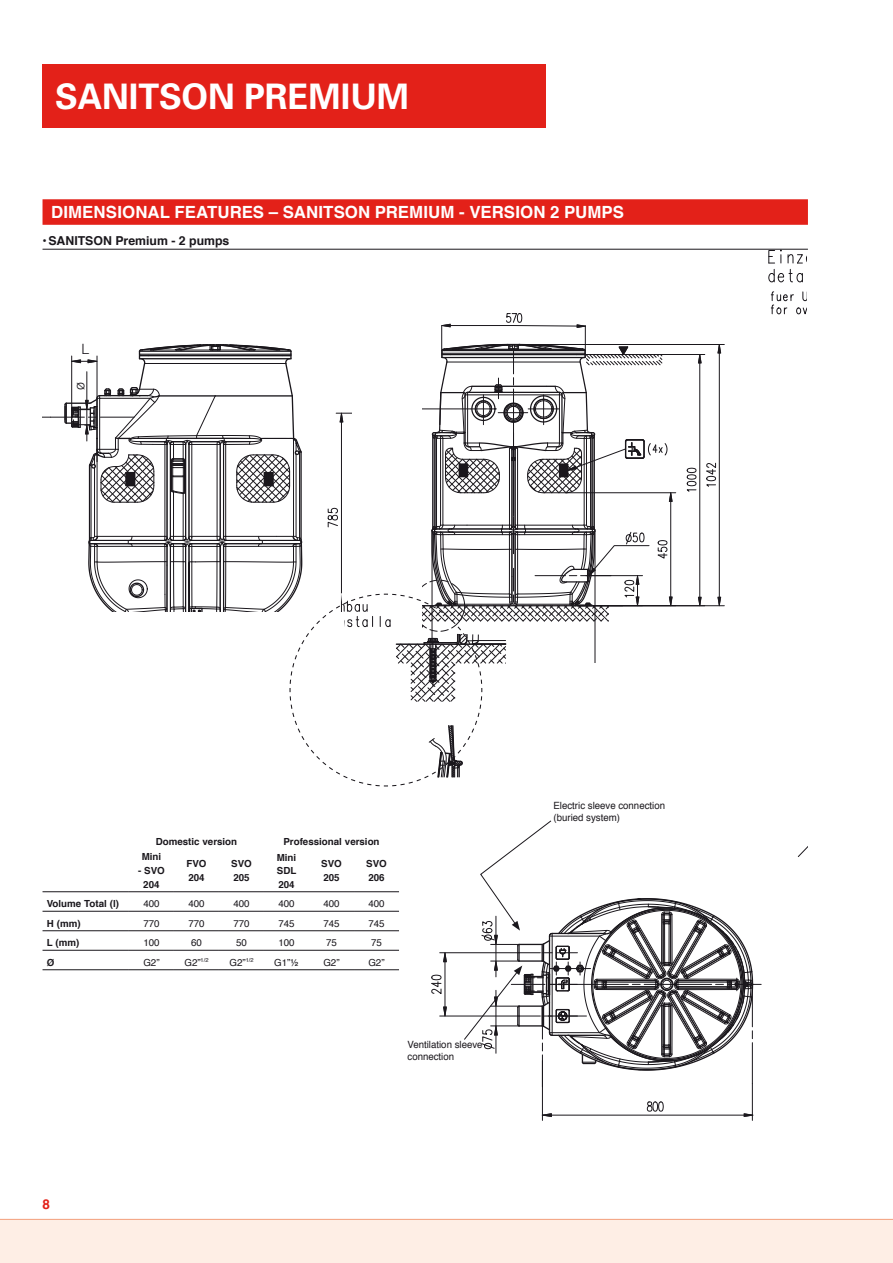
<style>
.page{position:relative;width:893px;height:1263px;background:#fff}
.page>*{position:absolute;margin:0;border:0;box-sizing:border-box;transform-origin:0 0}
.t1{font:700 35.25px "Univers";color:#fff}
.t2{font:700 16.8px "Helvetica";letter-spacing:.005em;color:#fff}
.t3{font:300 14.1px "Helvetica";color:#1a171c}
.t4{font:700 13.5px "Helvetica";color:#e32119}
.t5{font:700 12.3px "Helvetica";color:#1a171c}
.t6{font:9.9px/12px "Helvetica";color:#1a171c}
.t7{font:700 9.75px/13.5px "Helvetica";color:#1a171c}
.t8{font:9.75px "Helvetica";color:#1a171c}
</style>
<div class="page">
<hr style="left:51px;top:417px;width:33px;height:1px;background:#1a171c">
<hr style="left:727px;top:984px;width:34px;height:1px;background:#1a171c">
<svg style="left:797px;top:846px;width:11px;height:11px"></svg>
<hr style="left:752px;top:1084px;width:1px;height:36px;background:#1a171c">
<hr style="left:542px;top:1060px;width:1px;height:60px;background:#1a171c">
<hr style="left:542px;top:1115px;width:211px;height:1px;background:#1a171c">
<svg style="left:542px;top:1113px;width:10px;height:4px"></svg>
<hr style="left:440px;top:952px;width:79px;height:1px;background:#1a171c">
<hr style="left:440px;top:1016px;width:79px;height:1px;background:#1a171c">
<hr style="left:445px;top:953px;width:1px;height:63px;background:#1a171c">
<svg style="left:443px;top:953px;width:3px;height:9px"></svg>
<svg style="left:443px;top:1006px;width:3px;height:10px"></svg>
<svg style="left:647px;top:1101px;width:17px;height:11px"></svg>
<svg style="left:432px;top:974px;width:10px;height:20px"></svg>
<hr style="left:752px;top:1043px;width:1px;height:41px;background:#1a171c">
<svg style="left:422px;top:248px;width:384px;height:359px"></svg>
<svg style="left:771px;top:291px;width:35px;height:25px"></svg>
<hr style="left:575px;top:605px;width:149px;height:1px;background:#1a171c">
<hr style="left:519px;top:344px;width:205px;height:1px;background:#1a171c">
<hr style="left:719px;top:344px;width:1px;height:262px;background:#1a171c">
<svg style="left:718px;top:597px;width:3px;height:9px"></svg>
<svg style="left:718px;top:345px;width:3px;height:9px"></svg>
<hr style="left:441px;top:326px;width:1px;height:31px;background:#1a171c">
<hr style="left:585px;top:326px;width:1px;height:31px;background:#1a171c">
<svg style="left:705px;top:463px;width:11px;height:24px"></svg>
<svg style="left:441px;top:313px;width:145px;height:15px"></svg>
<hr style="left:584px;top:354px;width:121px;height:1px;background:#1a171c">
<hr style="left:699px;top:354px;width:1px;height:252px;background:#1a171c">
<svg style="left:698px;top:355px;width:3px;height:9px"></svg>
<svg style="left:698px;top:597px;width:3px;height:9px"></svg>
<svg style="left:685px;top:468px;width:12px;height:24px"></svg>
<svg style="left:768px;top:250px;width:39px;height:32px"></svg>
<hr style="left:566px;top:492px;width:110px;height:1px;background:#1a171c">
<svg style="left:64px;top:343px;width:608px;height:444px"></svg>
<svg style="left:463px;top:820px;width:291px;height:251px"></svg>
<hr style="left:43px;top:891px;width:86px;height:1px;background:#1a171c">
<hr style="left:129px;top:891px;width:45px;height:1px;background:#1a171c">
<hr style="left:174px;top:891px;width:45px;height:1px;background:#1a171c">
<hr style="left:219px;top:891px;width:45px;height:1px;background:#1a171c">
<hr style="left:264px;top:891px;width:45px;height:1px;background:#1a171c">
<hr style="left:309px;top:891px;width:45px;height:1px;background:#1a171c">
<hr style="left:354px;top:891px;width:45px;height:1px;background:#1a171c">
<hr style="left:43px;top:911px;width:86px;height:1px;background:#1a171c">
<hr style="left:129px;top:911px;width:45px;height:1px;background:#1a171c">
<hr style="left:174px;top:911px;width:45px;height:1px;background:#1a171c">
<hr style="left:219px;top:911px;width:45px;height:1px;background:#1a171c">
<hr style="left:264px;top:911px;width:45px;height:1px;background:#1a171c">
<hr style="left:309px;top:911px;width:45px;height:1px;background:#1a171c">
<hr style="left:354px;top:911px;width:45px;height:1px;background:#1a171c">
<hr style="left:43px;top:930px;width:86px;height:1px;background:#1a171c">
<hr style="left:129px;top:930px;width:45px;height:1px;background:#1a171c">
<hr style="left:174px;top:930px;width:45px;height:1px;background:#1a171c">
<hr style="left:219px;top:930px;width:45px;height:1px;background:#1a171c">
<hr style="left:264px;top:930px;width:45px;height:1px;background:#1a171c">
<hr style="left:309px;top:930px;width:45px;height:1px;background:#1a171c">
<hr style="left:354px;top:930px;width:45px;height:1px;background:#1a171c">
<hr style="left:43px;top:950px;width:86px;height:1px;background:#1a171c">
<hr style="left:129px;top:950px;width:45px;height:1px;background:#1a171c">
<hr style="left:174px;top:950px;width:45px;height:1px;background:#1a171c">
<hr style="left:219px;top:950px;width:45px;height:1px;background:#1a171c">
<hr style="left:264px;top:950px;width:45px;height:1px;background:#1a171c">
<hr style="left:309px;top:950px;width:45px;height:1px;background:#1a171c">
<hr style="left:354px;top:950px;width:45px;height:1px;background:#1a171c">
<hr style="left:43px;top:969px;width:86px;height:1px;background:#1a171c">
<hr style="left:129px;top:969px;width:45px;height:1px;background:#1a171c">
<hr style="left:174px;top:969px;width:45px;height:1px;background:#1a171c">
<hr style="left:219px;top:969px;width:45px;height:1px;background:#1a171c">
<hr style="left:264px;top:969px;width:45px;height:1px;background:#1a171c">
<hr style="left:309px;top:969px;width:45px;height:1px;background:#1a171c">
<hr style="left:354px;top:969px;width:45px;height:1px;background:#1a171c">
<div style="left:43px;top:199px;width:765px;height:26px;background:#e32119"></div>
<hr style="left:43px;top:249px;width:765px;height:1px;background:#1a171c">
<div style="left:43px;top:64px;width:503px;height:64px;background:#e32119"></div>
<div style="left:0;top:1218px;width:893px;height:45px;background:#feeee5"></div>
<h1 class="t1" style="left:55px;top:76px;width:138px">JETSON</h1>
<h1 class="t1" style="left:55px;top:76px;width:355px">SANITSON PREMIUM</h1>
<h2 class="t2" style="left:51px;top:198px;width:574px">DIMENSIONAL FEATURES – SANITSON PREMIUM - VERSION 2 PUMPS</h2>
<p class="t5" style="left:43px;top:230px;width:188px">• SANITSON Premium - 2 pumps</p>
<h3 class="t3" style="left:82px;top:340px;width:9px">L</h3>
<h3 class="t3" style="left:71px;top:390px;width:9px;rotate:-90deg">ø</h3>
<p class="t7" style="left:150px;top:835px;width:94px">Version dom st que</p>
<p class="t7" style="left:276px;top:835px;width:112px">Version professionnelle</p>
<p class="t7" style="left:142px;top:850px;width:21px">Mini</p>
<p class="t7" style="left:138px;top:864px;width:28px;text-align:center">- SVO<br>204</p>
<p class="t7" style="left:186px;top:857px;width:22px">FVO<br>204</p>
<p class="t7" style="left:231px;top:857px;width:22px">SVO<br>205</p>
<p class="t7" style="left:277px;top:850px;width:21px;text-align:justify">Mini SDL 204</p>
<p class="t7" style="left:321px;top:857px;width:22px">SVO<br>205</p>
<p class="t7" style="left:366px;top:857px;width:22px">SVO<br>206</p>
<p class="t7" style="left:156px;top:835px;width:83px">Domestic version</p>
<p class="t7" style="left:283px;top:835px;width:98px">Professional version</p>
<p class="t7" style="left:47px;top:897px;width:74px">Volume Total (l)</p>
<p class="t8" style="left:143px;top:896px;width:18px">400</p>
<p class="t8" style="left:188px;top:896px;width:18px">400</p>
<p class="t8" style="left:233px;top:896px;width:18px">400</p>
<p class="t8" style="left:278px;top:896px;width:18px">400</p>
<p class="t8" style="left:323px;top:896px;width:18px">400</p>
<p class="t8" style="left:368px;top:896px;width:18px">400</p>
<p class="t7" style="left:47px;top:916px;width:35px">H (mm)</p>
<p class="t8" style="left:143px;top:915px;width:18px">770</p>
<p class="t8" style="left:188px;top:915px;width:18px">770</p>
<p class="t8" style="left:233px;top:915px;width:18px">770</p>
<p class="t8" style="left:278px;top:915px;width:18px">745</p>
<p class="t8" style="left:323px;top:915px;width:18px">745</p>
<p class="t8" style="left:368px;top:915px;width:18px">745</p>
<p class="t7" style="left:47px;top:936px;width:34px">L (mm)</p>
<p class="t8" style="left:143px;top:935px;width:18px">100</p>
<p class="t8" style="left:191px;top:935px;width:12px">60</p>
<p class="t8" style="left:236px;top:935px;width:12px">50</p>
<p class="t8" style="left:278px;top:935px;width:18px">100</p>
<p class="t8" style="left:326px;top:935px;width:12px">75</p>
<p class="t8" style="left:371px;top:935px;width:12px">75</p>
<p class="t7" style="left:47px;top:955px;width:9px">Ø</p>
<p class="t8" style="left:143px;top:954px;width:18px">G2”</p>
<p class="t8" style="left:184px;top:954px;width:26px">G2”<sup>1/2</sup></p>
<p class="t8" style="left:229px;top:954px;width:26px">G2”<sup>1/2</sup></p>
<p class="t8" style="left:274px;top:954px;width:26px">G1”½</p>
<p class="t8" style="left:323px;top:954px;width:18px">G2”</p>
<p class="t8" style="left:368px;top:954px;width:18px">G2”</p>
<p class="t6" style="left:407px;top:1039px;width:77px">Ventilation sleeve connection</p>
<h3 class="t4" style="left:43px;top:1193px;width:9px">8</h3>
<p class="t6" style="left:553px;top:800px;width:113px">Electric sleeve connection (buried system)</p>
</div>
